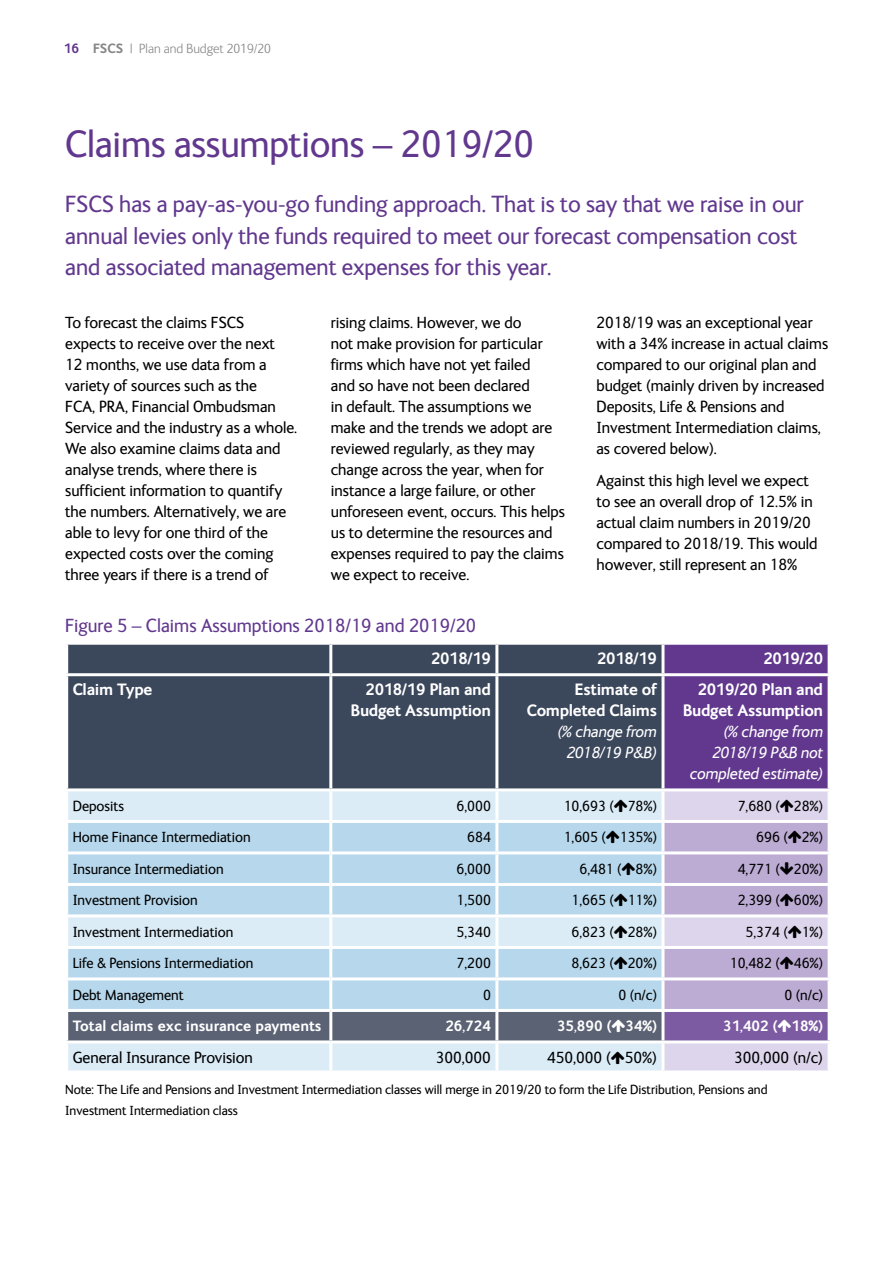
<style>
.page{position:relative;width:893px;height:1263px;background:#fff}
.page>*{position:absolute;margin:0;border:0;box-sizing:border-box;transform-origin:0 0}
.t1{font:39px "FS Ingrid";letter-spacing:-.005em;color:#61388e}
.t2{font:24px/31.5px "FS Ingrid";color:#61388e}
.t3{font:19.5px "FS Ingrid";color:#61388e}
.t4{font:16.5px/21px "FS Ingrid";color:#000}
.t5{font:700 16.5px/21px "FS Ingrid";letter-spacing:-.02em;color:#fff;text-align:right}
.t6{font:italic 16.5px/21px "FS Ingrid";letter-spacing:-.02em;color:#fff;text-align:center}
.t7{font:15px "FS Ingrid";color:#000}
.t8{font:700 15px "FS Ingrid";color:#fff}
.t9{font:13.5px/21px "FS Ingrid";color:#000}
.t10{font:300 13.5px "FS Ingrid";color:#878787}
.s1{font-weight:700;color:#61388e}
.s2{font-weight:700}
</style>
<div class="page">
<div style="left:68px;top:645px;width:427px;height:143px;background:#3b475b"></div>
<svg style="left:498px;top:645px;width:330px;height:143px;background:#4f4075"></svg>
<div style="left:68px;top:791px;width:593px;height:279px;background:#dbecf6"></div>
<div style="left:664px;top:791px;width:164px;height:279px;background:#ddd5eb"></div>
<hr style="left:661px;top:645px;width:3px;height:28px;background:#fff">
<hr style="left:65px;top:673px;width:266px;height:3px;background:#fff">
<hr style="left:331px;top:673px;width:166px;height:3px;background:#fff">
<hr style="left:663px;top:673px;width:168px;height:3px;background:#fff">
<hr style="left:661px;top:676px;width:3px;height:112px;background:#fff">
<hr style="left:65px;top:820px;width:266px;height:3px;background:#fff">
<hr style="left:331px;top:820px;width:166px;height:3px;background:#fff">
<hr style="left:663px;top:820px;width:168px;height:3px;background:#fff">
<hr style="left:329px;top:645px;width:3px;height:28px;background:#fff">
<hr style="left:329px;top:676px;width:3px;height:112px;background:#fff">
<hr style="left:497px;top:673px;width:166px;height:3px;background:#fff">
<hr style="left:329px;top:791px;width:3px;height:29px;background:#fff">
<hr style="left:495px;top:791px;width:3px;height:29px;background:#fff">
<hr style="left:497px;top:820px;width:166px;height:3px;background:#fff">
<hr style="left:329px;top:1043px;width:3px;height:27px;background:#fff">
<hr style="left:495px;top:1043px;width:3px;height:27px;background:#fff">
<hr style="left:65px;top:1040px;width:266px;height:3px;background:#fff">
<hr style="left:331px;top:1040px;width:166px;height:3px;background:#fff">
<hr style="left:497px;top:1040px;width:166px;height:3px;background:#fff">
<hr style="left:663px;top:1040px;width:168px;height:3px;background:#fff">
<svg style="left:614px;top:799px;width:13px;height:13px"></svg>
<svg style="left:780px;top:799px;width:13px;height:13px"></svg>
<svg style="left:67px;top:822px;width:762px;height:220px;background:#b9c8dd"></svg>
<svg style="left:611px;top:1051px;width:13px;height:13px"></svg>
<p class="t10" style="left:64px;top:40px;width:209px"><span class="s1">16</span> <span class="s2">FSCS</span> | Plan and Budget 2019/20</p>
<h1 class="t1" style="left:65px;top:118px;width:470px">Claims assumptions – 2019/20</h1>
<h2 class="t2" style="left:65px;top:188px;width:740px">FSCS has a pay-as-you-go funding approach. That is to say that we raise in our annual levies only the funds required to meet our forecast compensation cost and associated management expenses for this year.</h2>
<p class="t4" style="left:65px;top:311px;width:234px">To forecast the claims FSCS expects to receive over the next<br>12 months, we use data from a variety of sources such as the<br>FCA, PRA, Financial Ombudsman<br>Service and the industry as a whole.<br>We also examine claims data and analyse trends, where there is sufficient information to quantify the numbers. Alternatively, we are able to levy for one third of the expected costs over the coming three years if there is a trend of</p>
<p class="t4" style="left:331px;top:311px;width:236px">rising claims. However, we do<br>not make provision for particular firms which have not yet failed<br>and so have not been declared<br>in default. The assumptions we make and the trends we adopt are reviewed regularly, as they may change across the year, when for instance a large failure, or other unforeseen event, occurs. This helps us to determine the resources and expenses required to pay the claims we expect to receive.</p>
<p class="t4" style="left:596px;top:311px;width:233px">2018/19 was an exceptional year with a 34% increase in actual claims compared to our original plan and budget (mainly driven by increased<br>Deposits, Life &amp; Pensions and<br>Investment Intermediation claims, as covered below).</p>
<p class="t4" style="left:596px;top:469px;width:223px">Against this high level we expect to see an overall drop of 12.5% in actual claim numbers in 2019/20 compared to 2018/19. This would however, still represent an 18%</p>
<p class="t3" style="left:65px;top:613px;width:413px">Figure 5 – Claims Assumptions 2018/19 and 2019/20</p>
<p class="t5" style="left:431px;top:647px;width:61px">2018/19</p>
<p class="t5" style="left:597px;top:647px;width:61px">2018/19</p>
<p class="t5" style="left:763px;top:647px;width:61px">2019/20</p>
<p class="t5" style="left:73px;top:679px;width:81px">Claim Type</p>
<p class="t5" style="left:351px;top:679px;width:142px">2018/19 Plan and<br>Budget Assumption</p>
<p class="t5" style="left:527px;top:679px;width:132px">Estimate of<br>Completed Claims</p>
<p class="t6" style="left:558px;top:721px;width:101px">(% change from<br>2018/19 P&amp;B)</p>
<p class="t5" style="left:683px;top:679px;width:142px">2019/20 Plan and<br>Budget Assumption</p>
<p class="t6" style="left:690px;top:721px;width:135px;text-align:right">(% change from<br>2018/19 P&amp;B not completed estimate)</p>
<p class="t7" style="left:73px;top:796px;width:53px">Deposits</p>
<p class="t7" style="left:457px;top:796px;width:36px">6,000</p>
<p class="t7" style="left:564px;top:796px;width:95px">10,693 ( 78%)</p>
<p class="t7" style="left:738px;top:796px;width:87px">7,680 ( 28%)</p>
<p class="t7" style="left:73px;top:827px;width:179px">Home Finance Intermediation</p>
<p class="t7" style="left:467px;top:827px;width:25px">684</p>
<p class="t7" style="left:564px;top:827px;width:95px">1,605 ( 135%)</p>
<p class="t7" style="left:756px;top:827px;width:68px">696 ( 2%)</p>
<p class="t7" style="left:73px;top:859px;width:152px">Insurance Intermediation</p>
<p class="t7" style="left:457px;top:859px;width:36px">6,000</p>
<p class="t7" style="left:579px;top:859px;width:79px">6,481 ( 8%)</p>
<p class="t7" style="left:738px;top:859px;width:87px">4,771 ( 20%)</p>
<p class="t7" style="left:73px;top:890px;width:127px">Investment Provision</p>
<p class="t7" style="left:457px;top:890px;width:36px">1,500</p>
<p class="t7" style="left:572px;top:890px;width:87px">1,665 ( 11%)</p>
<p class="t7" style="left:738px;top:890px;width:87px">2,399 ( 60%)</p>
<p class="t7" style="left:73px;top:922px;width:162px">Investment Intermediation</p>
<p class="t7" style="left:457px;top:922px;width:36px">5,340</p>
<p class="t7" style="left:572px;top:922px;width:87px">6,823 ( 28%)</p>
<p class="t7" style="left:746px;top:922px;width:79px">5,374 ( 1%)</p>
<p class="t7" style="left:73px;top:953px;width:182px">Life &amp; Pensions Intermediation</p>
<p class="t7" style="left:457px;top:953px;width:36px">7,200</p>
<p class="t7" style="left:572px;top:953px;width:87px">8,623 ( 20%)</p>
<p class="t7" style="left:730px;top:953px;width:95px">10,482 ( 46%)</p>
<p class="t7" style="left:73px;top:985px;width:113px">Debt Management</p>
<p class="t7" style="left:483px;top:985px;width:9px">0</p>
<p class="t7" style="left:618px;top:985px;width:40px">0 (n/c)</p>
<p class="t7" style="left:784px;top:985px;width:40px">0 (n/c)</p>
<p class="t8" style="left:73px;top:1016px;width:250px">Total claims exc insurance payments</p>
<p class="t8" style="left:445px;top:1016px;width:47px">26,724</p>
<p class="t8" style="left:557px;top:1016px;width:101px">35,890 ( 34%)</p>
<p class="t8" style="left:723px;top:1016px;width:101px">31,402 ( 18%)</p>
<p class="t4" style="left:73px;top:1046px;width:182px">General Insurance Provision</p>
<p class="t4" style="left:436px;top:1046px;width:57px">300,000</p>
<p class="t4" style="left:547px;top:1046px;width:111px">450,000 ( 50%)</p>
<p class="t4" style="left:734px;top:1046px;width:90px">300,000 (n/c)</p>
<p class="t9" style="left:65px;top:1079px;width:704px">Note: The Life and Pensions and Investment Intermediation classes will merge in 2019/20 to form the Life Distribution, Pensions and<br>Investment Intermediation class</p>
</div>
